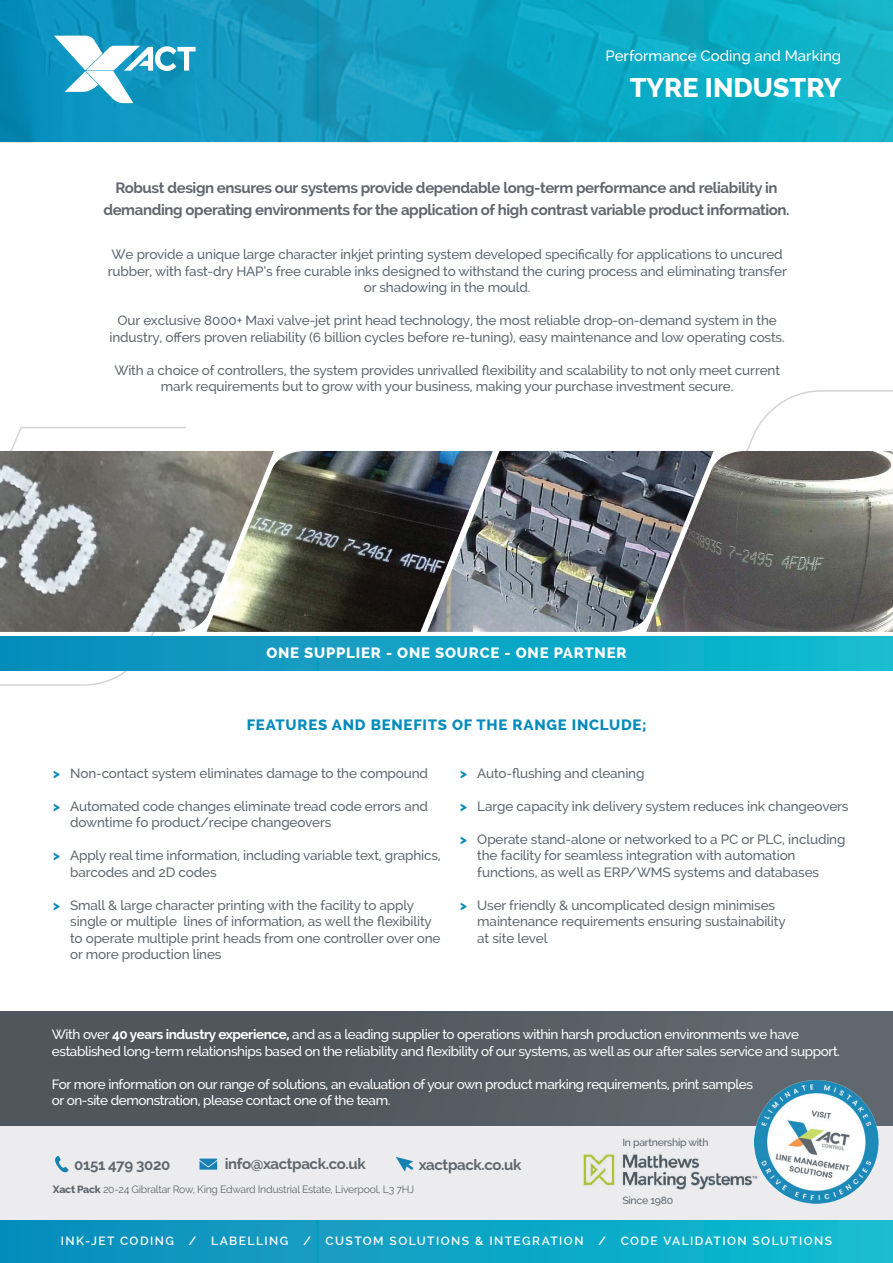
<style>
.page{position:relative;width:893px;height:1263px;background:#fff}
.page>*{position:absolute;margin:0;border:0;box-sizing:border-box;transform-origin:0 0}
.t1{font:800 27px "Raleway";color:#fff}
.t2{font:700 15px/22.5px "Raleway";letter-spacing:-.025em;color:#61676e;text-align:center}
.t3{font:800 15px "Raleway";letter-spacing:.05em;color:#038cbb}
.t4{font:800 15px "Raleway";letter-spacing:.05em;color:#fff}
.t5{font:500 15px "Raleway";color:#fff}
.t6{font:500 13.5px/16.5px "Raleway";letter-spacing:-.01em;color:#61676e}
.t7{font:500 13.5px/16.5px "Raleway";letter-spacing:-.03em;color:#fff}
.t8{font:600 12px "Raleway";letter-spacing:.12em;color:#fff}
.t9{font:10.5px "Raleway";letter-spacing:-.025em;color:#61676e}
.t10{font:500 10.5px "Raleway";letter-spacing:-.025em;color:#61676e}
.s1{font-weight:800;color:#038cbb}
.s2{font-weight:700}
.s3{font-weight:800}
</style>
<div class="page">
<div style="left:0;top:1218px;width:893px;height:45px;background:linear-gradient(to right,#0d8cbb,#11bcd0)"></div>
<div style="left:0;top:1124px;width:893px;height:95px;background:#ececee"></div>
<img style="left:583px;top:1150px;width:172px;height:40px">
<svg style="left:55px;top:1156px;width:14px;height:16px"></svg>
<svg style="left:199px;top:1158px;width:18px;height:11px"></svg>
<svg style="left:396px;top:1157px;width:17px;height:14px"></svg>
<svg style="left:0;top:427px;width:186px;height:259px"></svg>
<img style="left:0;top:0;width:893px;height:142px">
<svg style="left:54px;top:36px;width:142px;height:67px"></svg>
<svg style="left:746px;top:390px;width:147px;height:61px"></svg>
<div style="left:0;top:1011px;width:893px;height:114px;background:linear-gradient(to right,#4b5257,#62686f)"></div>
<img style="left:274px;top:451px;width:153px;height:181px">
<img style="left:427px;top:451px;width:219px;height:181px">
<img style="left:646px;top:451px;width:247px;height:181px">
<img style="left:0;top:451px;width:274px;height:181px">
<img style="left:755px;top:1080px;width:123px;height:124px">
<div style="left:0;top:637px;width:893px;height:34px;background:linear-gradient(to right,#0d8cbb,#11bcd0)"></div>
<p class="t5" style="left:605px;top:50px;width:237px">Performance Coding and Marking</p>
<h1 class="t1" style="left:630px;top:77px;width:213px">TYRE INDUSTRY</h1>
<p class="t2" style="left:103px;top:178px;width:688px">Robust design ensures our systems provide dependable long-term performance and reliability in demanding operating environments for the application of high contrast variable product information.</p>
<p class="t6" style="left:108px;top:246px;width:681px;text-align:center">We provide a unique large character inkjet printing system developed specifically for applications to uncured rubber, with fast-dry HAP’s free curable inks designed to withstand the curing process and eliminating transfer or shadowing in the mould.</p>
<p class="t6" style="left:110px;top:314px;width:677px;text-align:center">Our exclusive 8000+ Maxi valve-jet print head technology, the most reliable drop-on-demand system in the industry, offers proven reliability (6 billion cycles before re-tuning), easy maintenance and low operating costs.</p>
<p class="t6" style="left:114px;top:362px;width:667px;text-align:center">With a choice of controllers, the system provides unrivalled flexibility and scalability to not only meet current mark requirements but to grow with your business, making your purchase investment secure.</p>
<p class="t4" style="left:266px;top:647px;width:362px">ONE SUPPLIER - ONE SOURCE - ONE PARTNER</p>
<p class="t3" style="left:247px;top:719px;width:401px">FEATURES AND BENEFITS OF THE RANGE INCLUDE;</p>
<p class="t6" style="left:53px;top:766px;width:376px"><span class="s1">&gt;</span> Non-contact system eliminates damage to the compound</p>
<p class="t6" style="left:70px;top:799px;width:359px;text-indent:-17px"><span class="s1">&gt;</span> Automated code changes eliminate tread code errors and downtime fo product/recipe changeovers</p>
<p class="t6" style="left:70px;top:848px;width:372px;text-indent:-17px"><span class="s1">&gt;</span> Apply real time information, including variable text, graphics, barcodes and 2D codes</p>
<p class="t6" style="left:70px;top:898px;width:372px;text-indent:-17px"><span class="s1">&gt;</span> Small &amp; large character printing with the facility to apply single or multiple lines of information, as well the flexibility to operate multiple print heads from one controller over one or more production lines</p>
<p class="t6" style="left:460px;top:764px;width:186px"><span class="s1">&gt;</span> Auto-flushing and cleaning</p>
<p class="t6" style="left:460px;top:799px;width:390px"><span class="s1">&gt;</span> Large capacity ink delivery system reduces ink changeovers</p>
<p class="t6" style="left:477px;top:832px;width:370px;text-indent:-17px"><span class="s1">&gt;</span> Operate stand-alone or networked to a PC or PLC, including the facility for seamless integration with automation functions, as well as ERP/WMS systems and databases</p>
<p class="t6" style="left:477px;top:898px;width:310px;text-indent:-17px"><span class="s1">&gt;</span> User friendly &amp; uncomplicated design minimises maintenance requirements ensuring sustainability at site level</p>
<p class="t7" style="left:52px;top:1027px;width:790px">With over <span class="s2">40 years industry experience,</span> and as a leading supplier to operations within harsh production environments we have established long-term relationships based on the reliability and flexibility of our systems, as well as our after sales service and support.</p>
<p class="t7" style="left:52px;top:1077px;width:703px">For more information on our range of solutions, an evaluation of your own product marking requirements, print samples or on-site demonstration, please contact one of the team.</p>
<p class="t2" style="left:74px;top:1155px;width:98px">0151 479 3020</p>
<p class="t2" style="left:225px;top:1154px;width:142px">info@xactpack.co.uk</p>
<p class="t2" style="left:419px;top:1154px;width:104px">xactpack.co.uk</p>
<p class="t9" style="left:53px;top:1185px;width:363px"><span class="s3">Xact Pack</span> 20-24 Gibraltar Row, King Edward Industrial Estate, Liverpool, L3 7HJ</p>
<p class="t10" style="left:622px;top:1138px;width:88px">In partnership with</p>
<p class="t10" style="left:622px;top:1196px;width:52px">Since 1980</p>
<p class="t8" style="left:61px;top:1233px;width:773px">INK-JET CODING / LABELLING / CUSTOM SOLUTIONS &amp; INTEGRATION / CODE VALIDATION SOLUTIONS</p>
</div>
